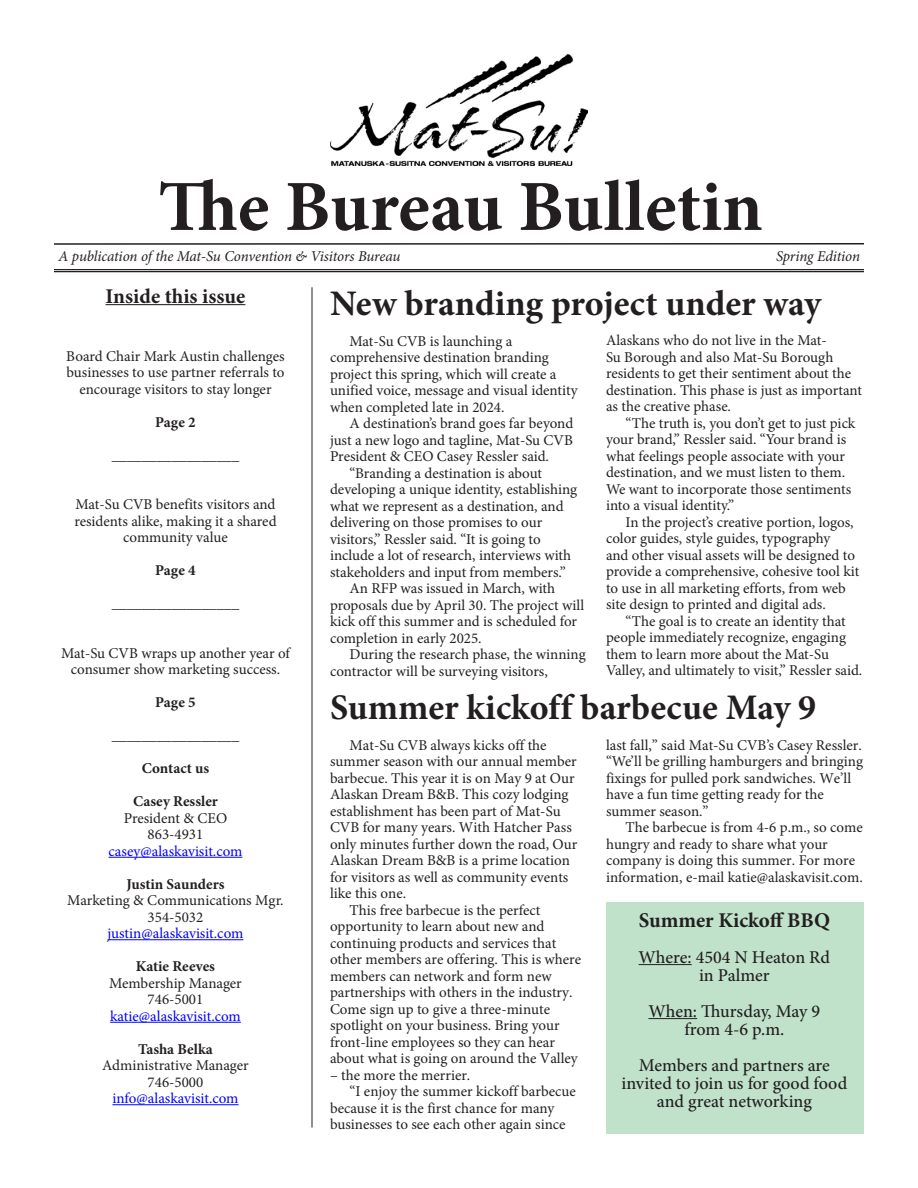
<style>
.page{position:relative;width:918px;height:1188px;background:#fff}
.page>*{position:absolute;margin:0;border:0;box-sizing:border-box;transform-origin:0 0}
.t1{font:700 72px "Minion Pro";color:#231f20}
.t2{font:700 36px "Minion Pro";color:#231f20}
.t3{font:700 21px "Minion Pro";color:#231f20}
.t4{font:500 18px/18px "Minion Pro";letter-spacing:-.005em;color:#231f20;text-align:center}
.t5{font:15px/16.5px "Minion Pro";color:#231f20}
.t6{font:700 15px "Minion Pro";color:#231f20}
.t7{font:15px "Minion Pro";color:#00f}
.t8{font:italic 15px "Minion Pro";letter-spacing:-.01em;color:#231f20}
</style>
<div class="page">
<img style="left:330px;top:54px;width:258px;height:112px">
<hr style="left:54px;top:243px;width:810px;height:2px;background:#231f20">
<hr style="left:54px;top:269px;width:810px;height:1px;background:#231f20">
<hr style="left:54px;top:271px;width:810px;height:1px;background:#231f20">
<hr style="left:106px;top:304px;width:139px;height:1px;background:#231f20">
<hr style="left:109px;top:857px;width:133px;height:1px;background:#00f">
<hr style="left:108px;top:939px;width:135px;height:1px;background:#00f">
<hr style="left:110px;top:1022px;width:131px;height:1px;background:#00f">
<hr style="left:112px;top:1104px;width:127px;height:1px;background:#00f">
<hr style="left:312px;top:287px;width:1px;height:841px;background:#231f20">
<div style="left:606px;top:903px;width:258px;height:231px;background:#c0e2ca"></div>
<hr style="left:639px;top:964px;width:53px;height:1px;background:#231f20">
<hr style="left:648px;top:1018px;width:49px;height:1px;background:#231f20">
<p class="t1" style="left:158px;top:156px;width:606px">The Bureau Bulletin</p>
<p class="t8" style="left:58px;top:246px;width:343px">A publication of the Mat-Su Convention &amp; Visitors Bureau</p>
<p class="t8" style="left:776px;top:246px;width:86px">Spring Edition</p>
<p class="t3" style="left:106px;top:281px;width:141px">Inside this issue</p>
<p class="t2" style="left:330px;top:278px;width:493px">New branding project under way</p>
<p class="t5" style="left:606px;top:332px;width:258px">Alaskans who do not live in the Mat-<br>Su Borough and also Mat-Su Borough residents to get their sentiment about the destination. This phase is just as important as the creative phase.</p>
<p class="t5" style="left:606px;top:415px;width:251px;text-indent:20px">“The truth is, you don’t get to just pick your brand,” Ressler said. “Your brand is what feelings people associate with your destination, and we must listen to them.<br>We want to incorporate those sentiments into a visual identity.”</p>
<p class="t5" style="left:606px;top:514px;width:255px;text-indent:20px">In the project’s creative portion, logos, color guides, style guides, typography<br>and other visual assets will be designed to provide a comprehensive, cohesive tool kit to use in all marketing efforts, from web site design to printed and digital ads.</p>
<p class="t5" style="left:606px;top:613px;width:258px;text-indent:20px">“The goal is to create an identity that people immediately recognize, engaging them to learn more about the Mat-Su Valley, and ultimately to visit,” Ressler said.</p>
<p class="t2" style="left:330px;top:682px;width:488px">Summer kickoff barbecue May 9</p>
<p class="t5" style="left:330px;top:737px;width:249px;text-indent:20px">Mat-Su CVB always kicks off the summer season with our annual member barbecue. This year it is on May 9 at Our Alaskan Dream B&amp;B. This cozy lodging establishment has been part of Mat-Su CVB for many years. With Hatcher Pass only minutes further down the road, Our Alaskan Dream B&amp;B is a prime location for visitors as well as community events like this one.</p>
<p class="t5" style="left:330px;top:902px;width:253px;text-indent:20px">This free barbecue is the perfect opportunity to learn about new and continuing products and services that other members are offering. This is where members can network and form new partnerships with others in the industry.<br>Come sign up to give a three-minute spotlight on your business. Bring your front-line employees so they can hear about what is going on around the Valley</p>
<p class="t5" style="left:330px;top:1067px;width:142px">– the more the merrier.</p>
<p class="t5" style="left:330px;top:1083px;width:247px;text-indent:20px">“I enjoy the summer kickoff barbecue because it is the first chance for many businesses to see each other again since</p>
<p class="t5" style="left:330px;top:333px;width:249px;text-indent:20px">Mat-Su CVB is launching a comprehensive destination branding project this spring, which will create a unified voice, message and visual identity when completed late in 2024.</p>
<p class="t5" style="left:330px;top:415px;width:245px;text-align:justify;text-indent:20px">A destination’s brand goes far beyond just a new logo and tagline, Mat-Su CVB President &amp; CEO Casey Ressler said.</p>
<p class="t5" style="left:330px;top:465px;width:249px;text-indent:20px">“Branding a destination is about developing a unique identity, establishing what we represent as a destination, and delivering on those promises to our visitors,” Ressler said. “It is going to include a lot of research, interviews with stakeholders and input from members.”</p>
<p class="t5" style="left:330px;top:580px;width:256px;text-indent:20px">An RFP was issued in March, with proposals due by April 30. The project will kick off this summer and is scheduled for completion in early 2025.</p>
<p class="t5" style="left:330px;top:646px;width:257px;text-indent:20px">During the research phase, the winning contractor will be surveying visitors,</p>
<p class="t5" style="left:66px;top:348px;width:220px;text-align:center">Board Chair Mark Austin challenges businesses to use partner referrals to encourage visitors to stay longer</p>
<p class="t6" style="left:155px;top:411px;width:42px">Page 2</p>
<p class="t6" style="left:112px;top:444px;width:129px">_________________</p>
<p class="t5" style="left:74px;top:496px;width:204px;text-align:center">Mat-Su CVB benefits visitors and residents alike, making it a shared community value</p>
<p class="t6" style="left:155px;top:560px;width:42px">Page 4</p>
<p class="t6" style="left:112px;top:593px;width:129px">_________________</p>
<p class="t5" style="left:61px;top:645px;width:230px;text-align:center">Mat-Su CVB wraps up another year of consumer show marketing success.</p>
<p class="t6" style="left:155px;top:692px;width:42px">Page 5</p>
<p class="t6" style="left:112px;top:725px;width:129px">_________________</p>
<p class="t6" style="left:142px;top:758px;width:69px">Contact us</p>
<p class="t6" style="left:133px;top:791px;width:86px">Casey Ressler</p>
<p class="t5" style="left:124px;top:810px;width:105px">President &amp; CEO</p>
<p class="t5" style="left:148px;top:826px;width:57px">863-4931</p>
<p class="t7" style="left:109px;top:841px;width:135px">casey@alaskavisit.com</p>
<p class="t6" style="left:127px;top:873px;width:99px">Justin Saunders</p>
<p class="t5" style="left:67px;top:892px;width:218px">Marketing &amp; Communications Mgr.</p>
<p class="t5" style="left:148px;top:909px;width:57px">354-5032</p>
<p class="t7" style="left:108px;top:923px;width:137px">justin@alaskavisit.com</p>
<p class="t6" style="left:136px;top:956px;width:81px">Katie Reeves</p>
<p class="t5" style="left:109px;top:975px;width:134px">Membership Manager</p>
<p class="t5" style="left:148px;top:991px;width:57px">746-5001</p>
<p class="t7" style="left:110px;top:1006px;width:132px">katie@alaskavisit.com</p>
<p class="t6" style="left:138px;top:1038px;width:76px">Tasha Belka</p>
<p class="t5" style="left:102px;top:1057px;width:148px">Administrative Manager</p>
<p class="t5" style="left:148px;top:1074px;width:57px">746-5000</p>
<p class="t7" style="left:112px;top:1088px;width:128px">info@alaskavisit.com</p>
<p class="t5" style="left:606px;top:737px;width:259px">last fall,” said Mat-Su CVB’s Casey Ressler. “We’ll be grilling hamburgers and bringing fixings for pulled pork sandwiches. We’ll have a fun time getting ready for the summer season.”</p>
<p class="t5" style="left:606px;top:819px;width:258px;text-indent:20px">The barbecue is from 4-6 p.m., so come hungry and ready to share what your company is doing this summer. For more information, e-mail katie@alaskavisit.com.</p>
<p class="t3" style="left:639px;top:905px;width:193px">Summer Kickoff BBQ</p>
<p class="t4" style="left:639px;top:948px;width:193px">Where: 4504 N Heaton Rd</p>
<p class="t4" style="left:699px;top:966px;width:72px">in Palmer</p>
<p class="t4" style="left:648px;top:1002px;width:173px">When: Thursday, May 9</p>
<p class="t4" style="left:684px;top:1020px;width:102px">from 4-6 p.m.</p>
<p class="t4" style="left:622px;top:1056px;width:227px">Members and partners are invited to join us for good food and great networking</p>
</div>
